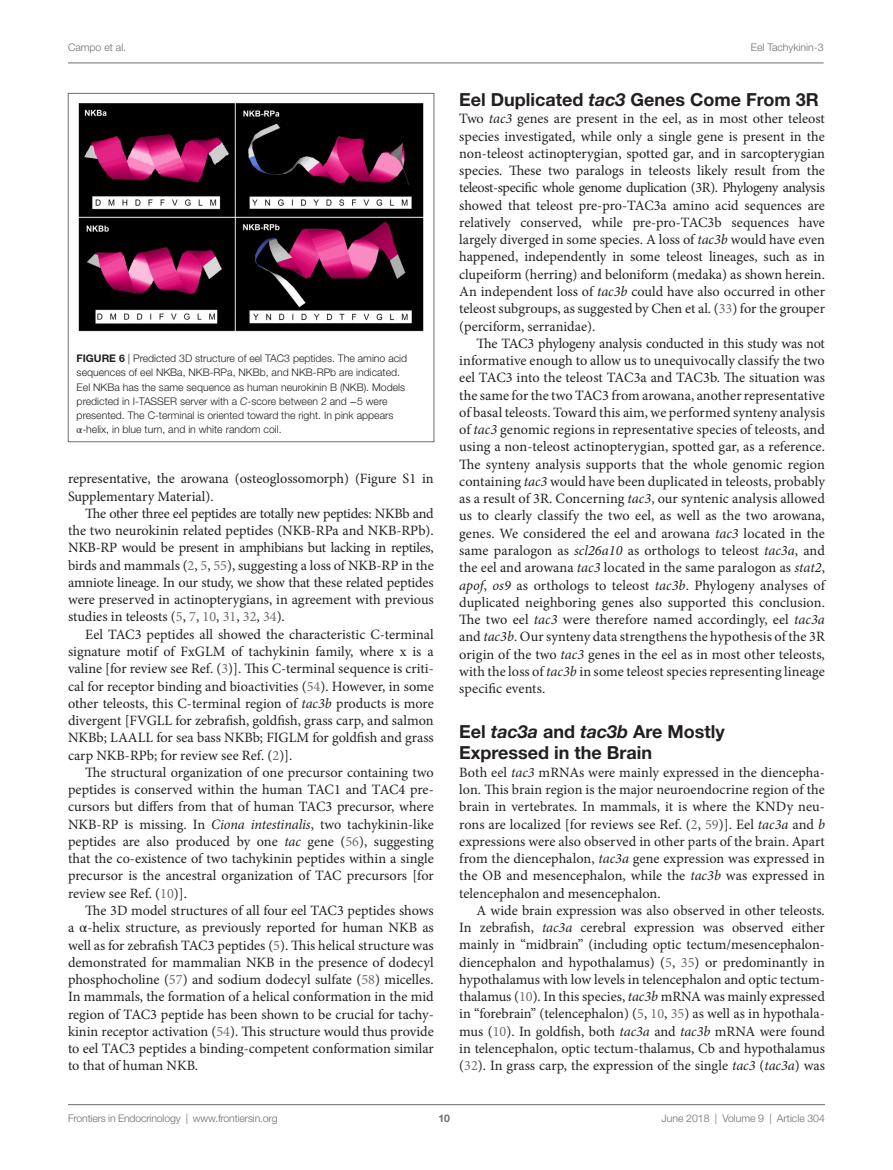
<style>
.page{position:relative;width:893px;height:1170px;background:#fff}
.page>*{position:absolute;margin:0;border:0;box-sizing:border-box;transform-origin:0 0}
.t1{font:700 18px/21px "Helvetica Neue LT Std";color:#231f20}
.t2{font:14.25px/17.2px "Minion Pro";color:#231f20;text-align:justify}
.t3{font:300 10.5px/14.2px "Helvetica Neue LT Std";color:#231f20}
.t4{font:300 10.5px "Helvetica Neue LT Std";letter-spacing:-.015em;color:#6c6d70}
.t5{font:700 10.5px "Helvetica Neue LT Std";color:#6c6d70}
.s1{font-weight:700}
.s2{font-style:italic}
.s3{font-family:"STIX General";font-weight:400}
.s4{color:#6c6d70}
.s5{font-family:"STIX General"}
</style>
<div class="page">
<img style="left:78px;top:103px;width:346px;height:229px">
<div style="left:68px;top:93px;width:366px;height:349px;border:1px solid #6c6d70"></div>
<hr style="left:68px;top:63px;width:756px;height:1px;background:#6c6d70">
<hr style="left:68px;top:1104px;width:757px;height:1px;background:#6c6d70">
<p class="t4" style="left:68px;top:41px;width:60px">Campo et al.</p>
<p class="t4" style="left:751px;top:41px;width:74px">Eel Tachykinin-3</p>
<p class="t3" style="left:77px;top:351px;width:332px"><span class="s1">Figure 6</span> | Predicted 3D structure of eel TAC3 peptides. The amino acid sequences of eel NKBa, NKB-RPa, NKBb, and NKB-RPb are indicated.<br>Eel NKBa has the same sequence as human neurokinin B (NKB). Models predicted in I-TASSER server with a <span class="s2">C</span>-score between 2 and <span class="s3">−</span>5 were presented. The C-terminal is oriented toward the right. In pink appears <span class="s3">α</span>-helix, in blue turn, and in white random coil.</p>
<p class="t2" style="left:68px;top:470px;width:367px">representative, the arowana (osteoglossomorph) (Figure S1 in<br>Supplementary Material).</p>
<p class="t2" style="left:68px;top:504px;width:367px;text-indent:17px">The other three eel peptides are totally new peptides: NKBb and the two neurokinin related peptides (NKB-RPa and NKB-RPb).<br>NKB-RP would be present in amphibians but lacking in reptiles, birds and mammals (<span class="s4">2</span>, <span class="s4">5</span>, <span class="s4">55</span>), suggesting a loss of NKB-RP in the amniote lineage. In our study, we show that these related peptides were preserved in actinopterygians, in agreement with previous studies in teleosts (<span class="s4">5</span>, <span class="s4">7</span>, <span class="s4">10</span>, <span class="s4">31</span>, <span class="s4">32</span>, <span class="s4">34</span>).</p>
<p class="t2" style="left:68px;top:625px;width:367px;text-indent:17px">Eel TAC3 peptides all showed the characteristic C-terminal signature motif of FxGLM of tachykinin family, where x is a valine [for review see Ref. (<span class="s4">3</span>)]. This C-terminal sequence is criti&shy;cal for receptor binding and bioactivities (<span class="s4">54</span>). However, in some other teleosts, this C-terminal region of <span class="s2">tac3b</span> products is more divergent [FVGLL for zebrafish, goldfish, grass carp, and salmon NKBb; LAALL for sea bass NKBb; FIGLM for goldfish and grass carp NKB-RPb; for review see Ref. (<span class="s4">2</span>)].</p>
<p class="t2" style="left:68px;top:763px;width:367px;text-indent:17px">The structural organization of one precursor containing two peptides is conserved within the human TAC1 and TAC4 pre&shy;cursors but differs from that of human TAC3 precursor, where NKB-RP is missing. In <span class="s2">Ciona intestinalis</span>, two tachykinin-like peptides are also produced by one <span class="s2">tac</span> gene (<span class="s4">56</span>), suggesting that the co-existence of two tachykinin peptides within a single precursor is the ancestral organization of TAC precursors [for review see Ref. (<span class="s4">10</span>)].</p>
<p class="t2" style="left:68px;top:901px;width:367px;text-indent:17px">The 3D model structures of all four eel TAC3 peptides shows a <span class="s5">α</span>-helix structure, as previously reported for human NKB as well as for zebrafish TAC3 peptides (<span class="s4">5</span>). This helical structure was demonstrated for mammalian NKB in the presence of dodecyl phosphocholine (<span class="s4">57</span>) and sodium dodecyl sulfate (<span class="s4">58</span>) micelles.<br>In mammals, the formation of a helical conformation in the mid region of TAC3 peptide has been shown to be crucial for tachy&shy;kinin receptor activation (<span class="s4">54</span>). This structure would thus provide to eel TAC3 peptides a binding-competent conformation similar to that of human NKB.</p>
<p class="t1" style="left:459px;top:89px;width:359px">Eel Duplicated <span class="s2">tac3</span> Genes Come From 3R</p>
<p class="t2" style="left:459px;top:110px;width:367px">Two <span class="s2">tac3</span> genes are present in the eel, as in most other teleost species investigated, while only a single gene is present in the non-teleost actinopterygian, spotted gar, and in sarcopterygian species. These two paralogs in teleosts likely result from the teleost-specific whole genome duplication (3R). Phylogeny analysis showed that teleost pre-pro-TAC3a amino acid sequences are relatively conserved, while pre-pro-TAC3b sequences have largely diverged in some species. A loss of <span class="s2">tac3b</span> would have even happened, independently in some teleost lineages, such as in clupeiform (herring) and beloniform (medaka) as shown herein.<br>An independent loss of <span class="s2">tac3b</span> could have also occurred in other teleost subgroups, as suggested by Chen et al. (<span class="s4">33</span>) for the grouper (perciform, serranidae).</p>
<p class="t2" style="left:459px;top:334px;width:367px;text-indent:17px">The TAC3 phylogeny analysis conducted in this study was not informative enough to allow us to unequivocally classify the two eel TAC3 into the teleost TAC3a and TAC3b. The situation was the same for the two TAC3 from arowana, another representative of basal teleosts. Toward this aim, we performed synteny analysis of <span class="s2">tac3</span> genomic regions in representative species of teleosts, and using a non-teleost actinopterygian, spotted gar, as a reference.<br>The synteny analysis supports that the whole genomic region containing <span class="s2">tac3</span> would have been duplicated in teleosts, probably as a result of 3R. Concerning <span class="s2">tac3</span>, our syntenic analysis allowed us to clearly classify the two eel, as well as the two arowana, genes. We considered the eel and arowana <span class="s2">tac3</span> located in the same paralogon as <span class="s2">scl26a10</span> as orthologs to teleost <span class="s2">tac3a</span>, and the eel and arowana <span class="s2">tac3</span> located in the same paralogon as <span class="s2">stat2</span>, <span class="s2">apof</span>, <span class="s2">os9</span> as orthologs to teleost <span class="s2">tac3b</span>. Phylogeny analyses of duplicated neighboring genes also supported this conclusion.<br>The two eel <span class="s2">tac3</span> were therefore named accordingly, eel <span class="s2">tac3a </span>and <span class="s2">tac3b</span>. Our synteny data strengthens the hypothesis of the 3R origin of the two <span class="s2">tac3</span> genes in the eel as in most other teleosts, with the loss of <span class="s2">tac3b</span> in some teleost species representing lineage specific events.</p>
<p class="t1" style="left:459px;top:721px;width:267px">Eel <span class="s2">tac3a</span> and <span class="s2">tac3b</span> Are Mostly<br>Expressed in the Brain</p>
<p class="t2" style="left:459px;top:763px;width:367px">Both eel <span class="s2">tac3</span> mRNAs were mainly expressed in the diencepha&shy;lon. This brain region is the major neuroendocrine region of the brain in vertebrates. In mammals, it is where the KNDy neu&shy;rons are localized [for reviews see Ref. (<span class="s4">2</span>, <span class="s4">59</span>)]. Eel <span class="s2">tac3a</span> and <span class="s2">b </span>expressions were also observed in other parts of the brain. Apart from the diencephalon, <span class="s2">tac3a</span> gene expression was expressed in the OB and mesencephalon, while the <span class="s2">tac3b</span> was expressed in telencephalon and mesencephalon.</p>
<p class="t2" style="left:459px;top:901px;width:367px;text-indent:17px">A wide brain expression was also observed in other teleosts.<br>In zebrafish, <span class="s2">tac3a</span> cerebral expression was observed either mainly in “midbrain” (including optic tectum/mesencephalon&shy;diencephalon and hypothalamus) (<span class="s4">5</span>, <span class="s4">35</span>) or predominantly in hypothalamus with low levels in telencephalon and optic tectum&shy;thalamus (<span class="s4">10</span>). In this species, <span class="s2">tac3b</span> mRNA was mainly expressed in “forebrain” (telencephalon) (<span class="s4">5</span>, <span class="s4">10</span>, <span class="s4">35</span>) as well as in hypothala&shy;mus (<span class="s4">10</span>). In goldfish, both <span class="s2">tac3a</span> and <span class="s2">tac3b</span> mRNA were found in telencephalon, optic tectum-thalamus, Cb and hypothalamus (<span class="s4">32</span>). In grass carp, the expression of the single <span class="s2">tac3</span> (<span class="s2">tac3a</span>) was</p>
<p class="t4" style="left:68px;top:1111px;width:211px">Frontiers in Endocrinology | www.frontiersin.org</p>
<p class="t4" style="left:662px;top:1111px;width:165px">June 2018 | Volume 9 | Article 304</p>
<p class="t5" style="left:439px;top:1111px;width:13px">10</p>
</div>
